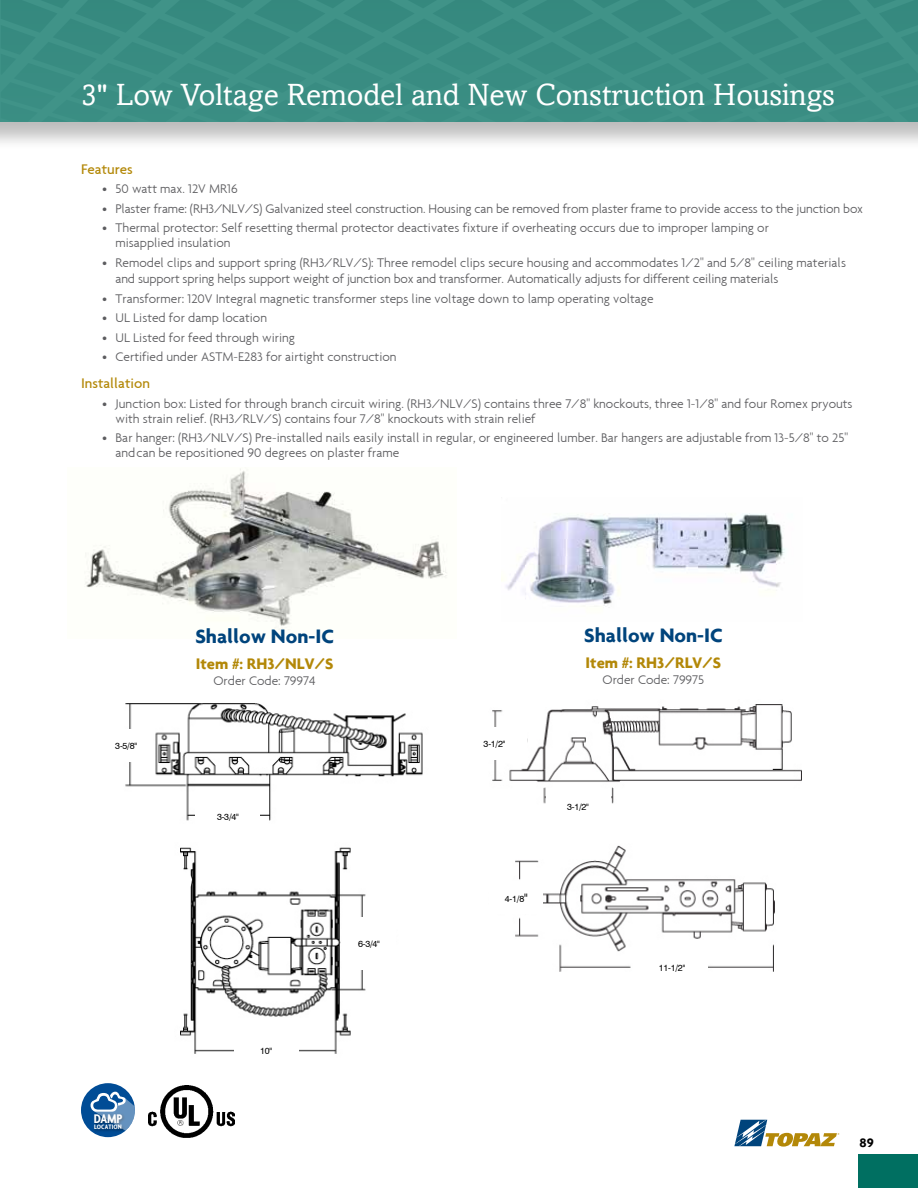
<style>
.page{position:relative;width:918px;height:1188px;background:#fff}
.page>*{position:absolute;margin:0;border:0;box-sizing:border-box;transform-origin:0 0}
.t1{font:30.75px "Amasis";color:#fff}
.t2{font:700 21px "Agenda";color:#00447c}
.t3{font:700 16.5px "Agenda";color:#b38808}
.t4{font:500 15px "Agenda";color:#b38808}
.t5{font:300 13.5px/15px "Agenda";color:#5d5d60}
.t6{font:700 condensed 13.5px "Agenda";color:#fff}
.t7{font:700 13.5px "Agenda";color:#000}
.t8{font:9px "Swiss 721 BT";color:#000}
.t9{font:700 condensed 6.9px "Agenda";letter-spacing:.02em;color:#fff}
.s1{font-size:12px}
</style>
<div class="page">
<svg style="left:734px;top:1120px;width:105px;height:27px"></svg>
<div style="left:0;top:0;width:918px;height:151px;background:#000;opacity:.35"></div>
<div style="left:0;top:0;width:918px;height:122px;background:#398d82"></div>
<div style="left:859px;top:1154px;width:59px;height:34px;background:#006f61"></div>
<img style="left:149px;top:1086px;width:85px;height:51px">
<div style="left:81px;top:1083px;width:54px;height:54px;background:#004c96;border-radius:50%"></div>
<div style="left:93px;top:1113px;width:33px;height:20px;background:#00488e"></div>
<svg style="left:91px;top:1092px;width:44px;height:39px"></svg>
<img style="left:125px;top:703px;width:298px;height:118px">
<img style="left:180px;top:847px;width:186px;height:207px">
<div style="left:99px;top:729px;width:54px;height:33px;background:#fff"></div>
<div style="left:196px;top:802px;width:64px;height:29px;background:#fff"></div>
<div style="left:234px;top:1024px;width:65px;height:53px;background:#fff"></div>
<div style="left:342px;top:917px;width:54px;height:52px;background:#fff"></div>
<img style="left:492px;top:704px;width:310px;height:100px">
<img style="left:515px;top:845px;width:260px;height:127px">
<div style="left:462px;top:728px;width:65px;height:32px;background:#fff"></div>
<div style="left:546px;top:792px;width:64px;height:29px;background:#fff"></div>
<div style="left:489px;top:881px;width:54px;height:33px;background:#fff"></div>
<div style="left:636px;top:951px;width:72px;height:33px;background:#fff"></div>
<img style="left:85px;top:468px;width:362px;height:162px">
<img style="left:501px;top:513px;width:284px;height:94px">
<h1 class="t1" style="left:81px;top:76px;width:756px">3" Low Voltage Remodel and New Construction Housings</h1>
<p class="t4" style="left:81px;top:160px;width:53px">Features</p>
<p class="t5" style="left:102px;top:181px;width:137px">• 50 watt max. 12V MR16</p>
<p class="t5" style="left:102px;top:201px;width:763px">• Plaster frame: (RH3/NLV/S) Galvanized steel construction. Housing can be removed from plaster frame to provide access to the junction box</p>
<p class="t5" style="left:116px;top:220px;width:655px;text-indent:-14px">• Thermal protector: Self resetting thermal protector deactivates fixture if overheating occurs due to improper lamping or misapplied insulation</p>
<p class="t5" style="left:116px;top:254px;width:732px;line-height:16.5px;text-indent:-14px">• Remodel clips and support spring (RH3/RLV/S): Three remodel clips secure housing and accommodates 1/2" and 5/8" ceiling materials and support spring helps support weight of junction box and transformer. Automatically adjusts for different ceiling materials</p>
<p class="t5" style="left:102px;top:291px;width:553px">• Transformer: 120V Integral magnetic transformer steps line voltage down to lamp operating voltage</p>
<p class="t5" style="left:102px;top:310px;width:167px">• UL Listed for damp location</p>
<p class="t5" style="left:102px;top:330px;width:195px">• UL Listed for feed through wiring</p>
<p class="t5" style="left:102px;top:349px;width:296px">• Certified under ASTM-E283 for airtight construction</p>
<p class="t4" style="left:81px;top:374px;width:70px">Installation</p>
<p class="t5" style="left:116px;top:396px;width:739px;text-indent:-13px">• Junction box: Listed for through branch circuit wiring. (RH3/NLV/S) contains three 7/8" knockouts, three 1-1/8" and four Romex pryouts with strain relief. (RH3/RLV/S) contains four 7/8" knockouts with strain relief</p>
<p class="t5" style="left:116px;top:430px;width:734px;text-indent:-14px">• Bar hanger: (RH3/NLV/S) Pre-installed nails easily install in regular, or engineered lumber. Bar hangers are adjustable from 13-5/8" to 25" andcan be repositioned 90 degrees on plaster frame</p>
<p class="t8" style="left:115px;top:740px;width:23px">3-5/8"</p>
<p class="t6" style="left:94px;top:1111px;width:30px">DAMP</p>
<p class="t9" style="left:94px;top:1123px;width:29px">LOCATION</p>
<h2 class="t2" style="left:195px;top:624px;width:140px">Shallow Non-IC</h2>
<p class="t3" style="left:196px;top:654px;width:139px">Item #: RH3/NLV/S</p>
<p class="t5" style="left:213px;top:673px;width:104px">Order Code: 79974</p>
<p class="t8" style="left:217px;top:811px;width:23px">3-3/4"</p>
<p class="t8" style="left:260px;top:1045px;width:14px">10"</p>
<p class="t8" style="left:358px;top:938px;width:23px">6-3/4"</p>
<p class="t8" style="left:484px;top:739px;width:23px">3-1/2"</p>
<p class="t8" style="left:505px;top:894px;width:24px">4-1/8<span class="s1">"</span></p>
<h2 class="t2" style="left:584px;top:623px;width:140px">Shallow Non-IC</h2>
<p class="t3" style="left:586px;top:652px;width:137px">Item #: RH3/RLV/S</p>
<p class="t5" style="left:603px;top:672px;width:103px">Order Code: 79975</p>
<p class="t8" style="left:567px;top:801px;width:23px">3-1/2"</p>
<p class="t8" style="left:659px;top:962px;width:28px">11-1/2"</p>
<p class="t7" style="left:860px;top:1134px;width:16px">89</p>
</div>
